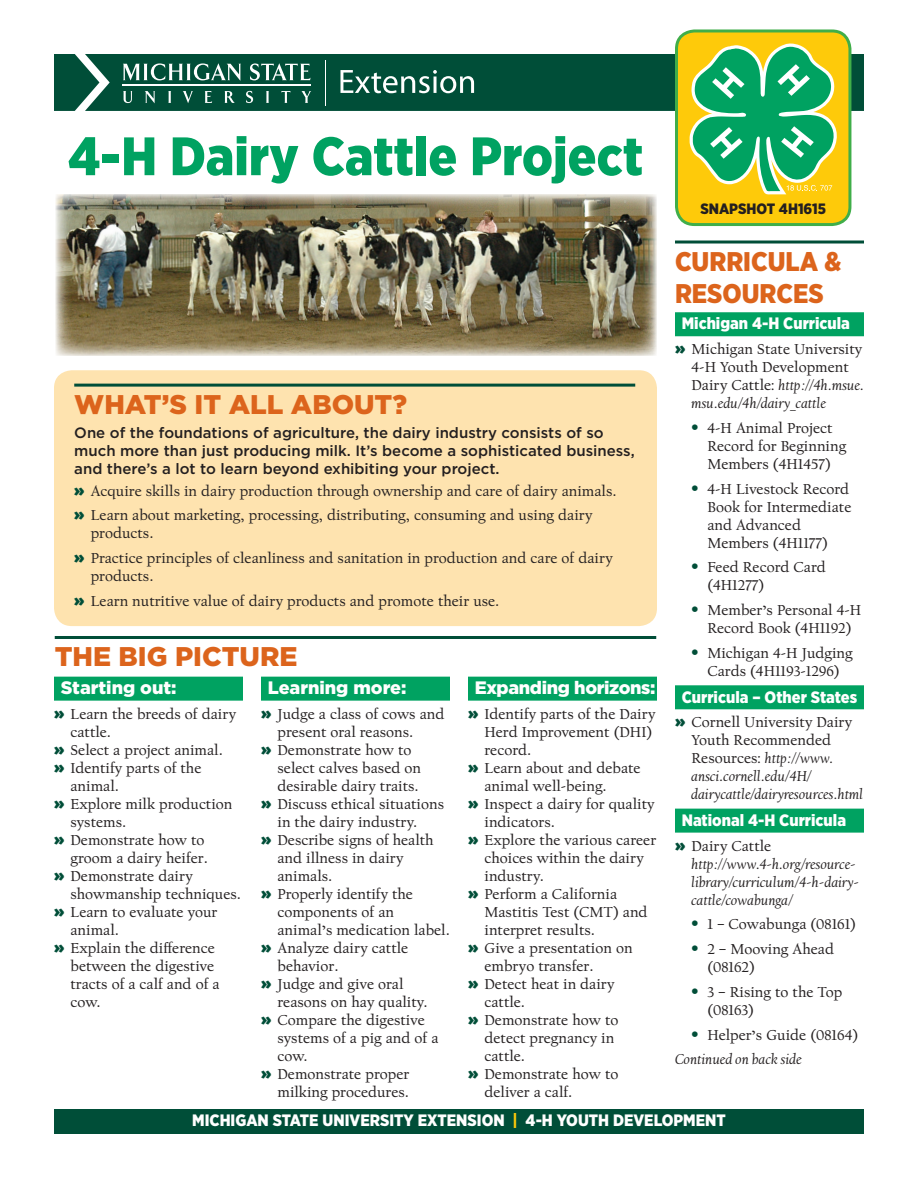
<style>
.page{position:relative;width:918px;height:1188px;background:#fff}
.page>*{position:absolute;margin:0;border:0;box-sizing:border-box;transform-origin:0 0}
.Series_title{font:900 54px "Gotham Narrow";color:#00a261}
.Subhead1{font:900 27px "Gotham";color:#dc641c}
.Subhead1-2{font:900 27px/32.4px "Gotham Narrow";color:#dc641c}
.Subhead2{font:900 18px "Gotham";letter-spacing:-.01em;color:#fff}
.Subhead2-2{font:900 16.5px "Gotham Narrow";color:#fff}
.Series_title-2{font:900 16.5px "Gotham Narrow";color:#fff}
.t1{font:15px/18px "Californian FB Text";color:#231f20}
.Body{font:italic 15px/18px "Californian FB Text";color:#231f20}
.Intro___Conclusion_B{font:500 15px/18px "Gotham";color:#231f20}
.Series_title-3{font:900 15px "Gotham Narrow";color:#231f20}
.s1{font-family:"Gotham";font-weight:900;font-size:16.5px;color:#004e38}
.s2{font-style:italic}
.s3{font-family:"Gotham";font-weight:900;font-style:normal;font-size:16.5px;color:#004e38}
.s4{font-style:normal}
.s5{color:#feca0a}
</style>
<div class="page">
<div style="left:54px;top:1110px;width:810px;height:24px;background:#004e38"></div>
<div style="left:54px;top:54px;width:810px;height:57px;background:#004e38"></div>
<svg style="left:123px;top:91px;width:9px;height:12px"></svg>
<svg style="left:145px;top:91px;width:10px;height:12px"></svg>
<svg style="left:168px;top:91px;width:3px;height:12px"></svg>
<svg style="left:183px;top:91px;width:10px;height:12px"></svg>
<svg style="left:205px;top:91px;width:7px;height:12px"></svg>
<svg style="left:225px;top:91px;width:10px;height:12px"></svg>
<svg style="left:246px;top:91px;width:7px;height:12px"></svg>
<svg style="left:266px;top:91px;width:3px;height:12px"></svg>
<svg style="left:281px;top:91px;width:9px;height:12px"></svg>
<svg style="left:301px;top:91px;width:10px;height:12px"></svg>
<svg style="left:123px;top:63px;width:118px;height:18px"></svg>
<svg style="left:250px;top:63px;width:61px;height:17px"></svg>
<hr style="left:123px;top:84px;width:188px;height:2px;background:#fff">
<svg style="left:340px;top:70px;width:134px;height:23px"></svg>
<hr style="left:325px;top:61px;width:1px;height:45px;background:#fff">
<div style="left:54px;top:370px;width:603px;height:256px;background:#fee3af;border-radius:18px"></div>
<hr style="left:74px;top:384px;width:561px;height:3px;background:#004e38">
<div style="left:676px;top:31px;width:174px;height:194px;background:#feca0a;border-radius:18px"></div>
<div style="left:675px;top:29px;width:176px;height:197px;border:3px solid #40ae49;border-radius:18px"></div>
<svg style="left:690px;top:44px;width:147px;height:150px"></svg>
<div style="left:54px;top:677px;width:189px;height:24px;background:#00a261"></div>
<div style="left:261px;top:677px;width:189px;height:24px;background:#00a261"></div>
<div style="left:468px;top:677px;width:189px;height:24px;background:#00a261"></div>
<hr style="left:55px;top:636px;width:601px;height:3px;background:#004e38">
<hr style="left:675px;top:241px;width:189px;height:3px;background:#004e38">
<div style="left:675px;top:312px;width:189px;height:24px;background:#00a261"></div>
<div style="left:675px;top:685px;width:189px;height:24px;background:#00a261"></div>
<div style="left:675px;top:809px;width:189px;height:24px;background:#00a261"></div>
<img style="left:56px;top:194px;width:601px;height:162px">
<p class="Series_title" style="left:68px;top:121px;width:577px">4-H Dairy Cattle Project</p>
<p class="Subhead1" style="left:74px;top:385px;width:334px">WHAT’S IT ALL ABOUT?</p>
<p class="Intro___Conclusion_B" style="left:74px;top:424px;width:562px">One of the foundations of agriculture, the dairy industry consists of so much more than just producing milk. It’s become a sophisticated business, and there’s a lot to learn beyond exhibiting your project.</p>
<p class="t1" style="left:74px;top:482px;width:544px"><span class="s1">»</span> Acquire skills in dairy production through ownership and care of dairy animals.</p>
<p class="t1" style="left:91px;top:507px;width:503px;text-indent:-16px"><span class="s1">»</span> Learn about marketing, processing, distributing, consuming and using dairy products.</p>
<p class="t1" style="left:91px;top:550px;width:524px;text-indent:-16px"><span class="s1">»</span> Practice principles of cleanliness and sanitation in production and care of dairy products.</p>
<p class="t1" style="left:74px;top:592px;width:427px"><span class="s1">»</span> Learn nutritive value of dairy products and promote their use.</p>
<p class="Subhead1" style="left:55px;top:638px;width:244px">THE BIG PICTURE</p>
<p class="Subhead2" style="left:61px;top:675px;width:117px">Starting out:</p>
<p class="t1" style="left:70px;top:705px;width:167px;text-indent:-16px"><span class="s1">»</span> Learn the breeds of dairy cattle.</p>
<p class="t1" style="left:54px;top:741px;width:170px"><span class="s1">»</span> Select a project animal.</p>
<p class="t1" style="left:70px;top:759px;width:132px;text-indent:-16px"><span class="s1">»</span> Identify parts of the animal.</p>
<p class="t1" style="left:70px;top:795px;width:163px;text-indent:-16px"><span class="s1">»</span> Explore milk production systems.</p>
<p class="t1" style="left:54px;top:831px;width:155px;text-align:right"><span class="s1">»</span> Demonstrate how to groom a dairy heifer.</p>
<p class="t1" style="left:70px;top:867px;width:172px;text-indent:-16px"><span class="s1">»</span> Demonstrate dairy showmanship techniques.</p>
<p class="t1" style="left:70px;top:903px;width:148px;text-indent:-16px"><span class="s1">»</span> Learn to evaluate your animal.</p>
<p class="t1" style="left:70px;top:939px;width:151px;text-indent:-16px"><span class="s1">»</span> Explain the difference between the digestive tracts of a calf and of a cow.</p>
<p class="Subhead2" style="left:268px;top:675px;width:140px">Learning more:</p>
<p class="t1" style="left:278px;top:705px;width:168px;text-indent:-16px"><span class="s1">»</span> Judge a class of cows and present oral reasons.</p>
<p class="t1" style="left:278px;top:741px;width:145px;text-indent:-16px"><span class="s1">»</span> Demonstrate how to select calves based on desirable dairy traits.</p>
<p class="t1" style="left:278px;top:795px;width:168px;text-indent:-16px"><span class="s1">»</span> Discuss ethical situations in the dairy industry.</p>
<p class="t1" style="left:278px;top:831px;width:158px;text-indent:-16px"><span class="s1">»</span> Describe signs of health and illness in dairy animals.</p>
<p class="t1" style="left:278px;top:885px;width:174px;text-indent:-16px"><span class="s1">»</span> Properly identify the components of an animal’s medication label.</p>
<p class="t1" style="left:278px;top:939px;width:132px;text-indent:-16px"><span class="s1">»</span> Analyze dairy cattle behavior.</p>
<p class="t1" style="left:278px;top:975px;width:152px;text-indent:-16px"><span class="s1">»</span> Judge and give oral reasons on hay quality.</p>
<p class="t1" style="left:278px;top:1011px;width:162px;text-indent:-16px"><span class="s1">»</span> Compare the digestive systems of a pig and of a cow.</p>
<p class="t1" style="left:261px;top:1065px;width:150px;text-align:right"><span class="s1">»</span> Demonstrate proper milking procedures.</p>
<p class="Subhead2" style="left:475px;top:675px;width:182px">Expanding horizons:</p>
<p class="t1" style="left:484px;top:705px;width:172px;text-indent:-16px"><span class="s1">»</span> Identify parts of the Dairy<br>Herd Improvement (DHI) record.</p>
<p class="t1" style="left:484px;top:759px;width:158px;text-indent:-16px"><span class="s1">»</span> Learn about and debate animal well-being.</p>
<p class="t1" style="left:484px;top:795px;width:172px;text-indent:-16px"><span class="s1">»</span> Inspect a dairy for quality indicators.</p>
<p class="t1" style="left:484px;top:831px;width:173px;text-indent:-16px"><span class="s1">»</span> Explore the various career choices within the dairy industry.</p>
<p class="t1" style="left:484px;top:885px;width:165px;text-indent:-16px"><span class="s1">»</span> Perform a California<br>Mastitis Test (CMT) and interpret results.</p>
<p class="t1" style="left:484px;top:939px;width:150px;text-indent:-16px"><span class="s1">»</span> Give a presentation on embryo transfer.</p>
<p class="t1" style="left:484px;top:975px;width:132px;text-indent:-16px"><span class="s1">»</span> Detect heat in dairy cattle.</p>
<p class="t1" style="left:484px;top:1011px;width:135px;text-indent:-16px"><span class="s1">»</span> Demonstrate how to detect pregnancy in cattle.</p>
<p class="t1" style="left:484px;top:1065px;width:135px;text-indent:-16px"><span class="s1">»</span> Demonstrate how to deliver a calf.</p>
<p class="Series_title-3" style="left:700px;top:199px;width:127px">SNAPSHOT 4H1615</p>
<p class="Subhead1-2" style="left:675px;top:244px;width:168px">CURRICULA &amp;<br>RESOURCES</p>
<p class="Subhead2-2" style="left:682px;top:313px;width:170px">Michigan 4-H Curricula</p>
<p class="t1" style="left:692px;top:341px;width:174px;text-indent:-16px"><span class="s1">»</span> Michigan State University<br>4-H Youth Development<br>Dairy Cattle: <span class="s2">http://4h.msue. msu.edu/4h/dairy_cattle</span></p>
<p class="t1" style="left:707px;top:419px;width:140px;text-indent:-16px"><span class="s1">•</span> 4-H Animal Project<br>Record for Beginning<br>Members (4H1457)</p>
<p class="t1" style="left:707px;top:480px;width:146px;text-indent:-16px"><span class="s1">•</span> 4-H Livestock Record<br>Book for Intermediate and Advanced<br>Members (4H1177)</p>
<p class="t1" style="left:707px;top:559px;width:120px;text-indent:-16px"><span class="s1">•</span> Feed Record Card (4H1277)</p>
<p class="t1" style="left:691px;top:602px;width:172px;text-align:center"><span class="s1">•</span> Member’s Personal 4-H<br>Record Book (4H1192)</p>
<p class="t1" style="left:691px;top:644px;width:163px;text-align:center"><span class="s1">•</span> Michigan 4-H Judging<br>Cards (4H1193-1296)</p>
<p class="Subhead2-2" style="left:682px;top:686px;width:177px">Curricula – Other States</p>
<p class="Body" style="left:692px;top:714px;width:174px;text-indent:-16px"><span class="s3">»</span> <span class="s4">Cornell University Dairy<br>Youth Recommended<br>Resources:</span> http://www. ansci.cornell.edu/4H/ dairycattle/dairyresources.html</p>
<p class="Subhead2-2" style="left:682px;top:809px;width:166px">National 4-H Curricula</p>
<p class="Body" style="left:692px;top:837px;width:169px;text-indent:-16px"><span class="s3">»</span> <span class="s4">Dairy Cattle </span>http://www.4-h.org/resource&shy;library/curriculum/4-h-dairy&shy;cattle/cowabunga/</p>
<p class="t1" style="left:691px;top:916px;width:167px"><span class="s1">•</span> 1 – Cowabunga (08161)</p>
<p class="t1" style="left:707px;top:940px;width:128px;text-indent:-16px"><span class="s1">•</span> 2 – Mooving Ahead (08162)</p>
<p class="t1" style="left:707px;top:983px;width:136px;text-indent:-16px"><span class="s1">•</span> 3 – Rising to the Top (08163)</p>
<p class="t1" style="left:691px;top:1026px;width:169px"><span class="s1">•</span> Helper’s Guide (08164)</p>
<p class="Body" style="left:675px;top:1051px;width:129px">Continued on back side</p>
<p class="Series_title-2" style="left:192px;top:1110px;width:535px">MICHIGAN STATE UNIVERSITY EXTENSION <span class="s5">|</span> 4-H YOUTH DEVELOPMENT</p>
</div>
